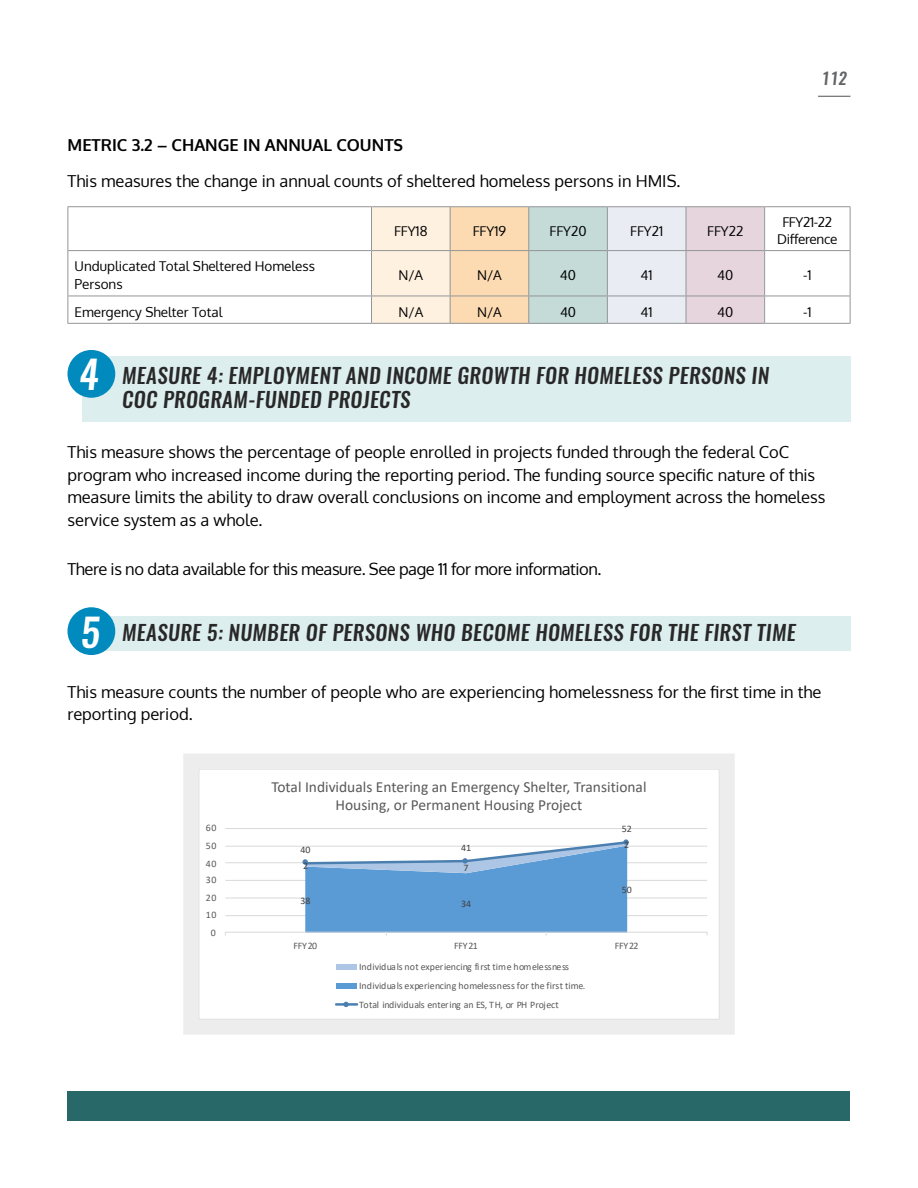
<style>
.page{position:relative;width:918px;height:1188px;background:#fff}
.page>*{position:absolute;margin:0;border:0;box-sizing:border-box;transform-origin:0 0}
.t1{font:500 38.55px "Oswald";color:#fff}
.t2{font:500 21px/24px "Oswald";letter-spacing:.02em;color:#292829}
.t3{font:16.5px/22.5px "Oxygen";color:#000}
.t4{font:16.5px "Oxygen";letter-spacing:-.025em;color:#000}
.t5{font:700 16.5px "Oxygen";color:#000}
.t6{font:500 16.5px "Oswald";color:#636466}
.t7{font:15.45px/18.8px "Calibri";color:#595959;text-align:center}
.t8{font:13.5px/18px "Oxygen";color:#000}
.t9{font:13.5px/16.5px "Oxygen";letter-spacing:-.025em;color:#000;text-align:center}
.t10{font:9.9px/18.8px "Calibri";letter-spacing:-.005em;color:#595959}
.t11{font:9.9px "Calibri";color:#404040}
.s1{font-size:38.55px;color:#fff}
</style>
<div class="page">
<hr style="left:818px;top:96px;width:33px;height:1px;background:#636466">
<div style="left:68px;top:1091px;width:782px;height:29px;background:#286868"></div>
<div style="left:372px;top:207px;width:78px;height:44px;background:#fef1e0"></div>
<div style="left:372px;top:251px;width:78px;height:45px;background:#fef1e0"></div>
<div style="left:372px;top:296px;width:78px;height:27px;background:#fef1e0"></div>
<div style="left:450px;top:207px;width:79px;height:44px;background:#fcdbb3"></div>
<div style="left:450px;top:251px;width:79px;height:45px;background:#fcdbb3"></div>
<div style="left:450px;top:296px;width:79px;height:27px;background:#fcdbb3"></div>
<div style="left:529px;top:207px;width:78px;height:44px;background:#c4dbd7"></div>
<div style="left:529px;top:251px;width:78px;height:45px;background:#c4dbd7"></div>
<div style="left:529px;top:296px;width:78px;height:27px;background:#c4dbd7"></div>
<div style="left:607px;top:207px;width:79px;height:44px;background:#eaecf3"></div>
<div style="left:607px;top:251px;width:79px;height:45px;background:#eaecf3"></div>
<div style="left:607px;top:296px;width:79px;height:27px;background:#eaecf3"></div>
<div style="left:686px;top:207px;width:79px;height:44px;background:#e7d5dd"></div>
<div style="left:686px;top:251px;width:79px;height:45px;background:#e7d5dd"></div>
<div style="left:686px;top:296px;width:79px;height:27px;background:#e7d5dd"></div>
<hr style="left:607px;top:206px;width:79px;height:1px;background:#939598">
<hr style="left:607px;top:207px;width:1px;height:43px;background:#939598">
<hr style="left:686px;top:207px;width:1px;height:43px;background:#939598">
<hr style="left:764px;top:207px;width:1px;height:43px;background:#939598">
<hr style="left:607px;top:250px;width:79px;height:1px;background:#939598">
<hr style="left:607px;top:251px;width:1px;height:45px;background:#939598">
<hr style="left:686px;top:251px;width:1px;height:45px;background:#939598">
<hr style="left:764px;top:251px;width:1px;height:45px;background:#939598">
<hr style="left:607px;top:296px;width:79px;height:1px;background:#939598">
<svg style="left:607px;top:296px;width:1px;height:27px"></svg>
<svg style="left:686px;top:297px;width:1px;height:26px"></svg>
<svg style="left:764px;top:297px;width:1px;height:26px"></svg>
<hr style="left:607px;top:323px;width:79px;height:1px;background:#939598">
<hr style="left:68px;top:206px;width:304px;height:1px;background:#939598">
<hr style="left:68px;top:207px;width:1px;height:43px;background:#939598">
<hr style="left:372px;top:206px;width:78px;height:1px;background:#939598">
<hr style="left:371px;top:207px;width:1px;height:43px;background:#939598">
<hr style="left:450px;top:206px;width:79px;height:1px;background:#939598">
<hr style="left:450px;top:207px;width:1px;height:43px;background:#939598">
<hr style="left:529px;top:206px;width:78px;height:1px;background:#939598">
<hr style="left:528px;top:207px;width:1px;height:43px;background:#939598">
<hr style="left:765px;top:206px;width:86px;height:1px;background:#939598">
<hr style="left:850px;top:207px;width:1px;height:43px;background:#939598">
<hr style="left:68px;top:250px;width:304px;height:1px;background:#939598">
<hr style="left:68px;top:251px;width:1px;height:45px;background:#939598">
<hr style="left:372px;top:250px;width:78px;height:1px;background:#939598">
<hr style="left:371px;top:251px;width:1px;height:45px;background:#939598">
<hr style="left:450px;top:250px;width:79px;height:1px;background:#939598">
<hr style="left:450px;top:251px;width:1px;height:45px;background:#939598">
<hr style="left:529px;top:250px;width:78px;height:1px;background:#939598">
<hr style="left:528px;top:251px;width:1px;height:45px;background:#939598">
<hr style="left:765px;top:250px;width:86px;height:1px;background:#939598">
<hr style="left:850px;top:251px;width:1px;height:45px;background:#939598">
<hr style="left:68px;top:296px;width:304px;height:1px;background:#939598">
<svg style="left:68px;top:296px;width:1px;height:27px"></svg>
<hr style="left:372px;top:296px;width:78px;height:1px;background:#939598">
<svg style="left:371px;top:296px;width:1px;height:27px"></svg>
<hr style="left:450px;top:296px;width:79px;height:1px;background:#939598">
<svg style="left:450px;top:296px;width:1px;height:27px"></svg>
<hr style="left:529px;top:296px;width:78px;height:1px;background:#939598">
<svg style="left:528px;top:296px;width:1px;height:27px"></svg>
<hr style="left:765px;top:296px;width:86px;height:1px;background:#939598">
<svg style="left:850px;top:296px;width:1px;height:27px"></svg>
<hr style="left:68px;top:323px;width:304px;height:1px;background:#939598">
<hr style="left:372px;top:323px;width:78px;height:1px;background:#939598">
<hr style="left:450px;top:323px;width:79px;height:1px;background:#939598">
<hr style="left:529px;top:323px;width:78px;height:1px;background:#939598">
<hr style="left:765px;top:323px;width:86px;height:1px;background:#939598">
<hr style="left:686px;top:206px;width:79px;height:1px;background:#939598">
<hr style="left:686px;top:250px;width:79px;height:1px;background:#939598">
<hr style="left:686px;top:296px;width:79px;height:1px;background:#939598">
<hr style="left:686px;top:323px;width:79px;height:1px;background:#939598">
<div style="left:82px;top:356px;width:768px;height:66px;background:#ddeeef"></div>
<div style="left:67px;top:350px;width:48px;height:48px;background:#008abd;border-radius:50%"></div>
<div style="left:82px;top:616px;width:768px;height:35px;background:#ddeeef"></div>
<div style="left:67px;top:607px;width:48px;height:48px;background:#008abd;border-radius:50%"></div>
<svg style="left:183px;top:754px;width:552px;height:281px"></svg>
<p class="t6" style="left:822px;top:67px;width:27px">112</p>
<p class="t5" style="left:68px;top:135px;width:337px">METRIC 3.2 – CHANGE IN ANNUAL COUNTS</p>
<p class="t3" style="left:68px;top:170px;width:615px">This measures the change in annual counts of sheltered homeless persons in HMIS.</p>
<p class="t8" style="left:394px;top:222px;width:35px">FFY18</p>
<p class="t8" style="left:473px;top:222px;width:35px">FFY19</p>
<p class="t8" style="left:550px;top:222px;width:39px">FFY20</p>
<p class="t8" style="left:630px;top:222px;width:35px">FFY21</p>
<p class="t8" style="left:707px;top:222px;width:38px">FFY22</p>
<p class="t9" style="left:777px;top:214px;width:62px">FFY21-22<br>Difference</p>
<p class="t8" style="left:75px;top:257px;width:242px">Unduplicated Total Sheltered Homeless<br>Persons</p>
<p class="t8" style="left:398px;top:266px;width:26px">N/A</p>
<p class="t8" style="left:477px;top:266px;width:26px">N/A</p>
<p class="t8" style="left:560px;top:266px;width:18px">40</p>
<p class="t8" style="left:641px;top:266px;width:14px">41</p>
<p class="t8" style="left:717px;top:266px;width:18px">40</p>
<p class="t8" style="left:803px;top:266px;width:10px">-1</p>
<p class="t8" style="left:75px;top:303px;width:149px">Emergency Shelter Total</p>
<p class="t8" style="left:398px;top:303px;width:26px">N/A</p>
<p class="t8" style="left:477px;top:303px;width:26px">N/A</p>
<p class="t8" style="left:560px;top:303px;width:18px">40</p>
<p class="t8" style="left:641px;top:303px;width:14px">41</p>
<p class="t8" style="left:717px;top:303px;width:18px">40</p>
<p class="t8" style="left:803px;top:303px;width:10px">-1</p>
<p class="t1" style="left:79px;top:348px;width:21px">4</p>
<p class="t2" style="left:122px;top:364px;width:649px">MEASURE 4: EMPLOYMENT AND INCOME GROWTH FOR HOMELESS PERSONS IN<br>COC PROGRAM-FUNDED PROJECTS</p>
<p class="t3" style="left:68px;top:441px;width:723px">This measure shows the percentage of people enrolled in projects funded through the federal CoC</p>
<p class="t3" style="left:68px;top:463px;width:749px">program who increased income during the reporting period. The funding source specific nature of this</p>
<p class="t3" style="left:68px;top:486px;width:759px">measure limits the ability to draw overall conclusions on income and employment across the homeless service system as a whole.</p>
<p class="t4" style="left:68px;top:558px;width:536px">There is no data available for this measure. See page 11 for more information.</p>
<p class="t2" style="left:80px;top:621px;width:717px"><span class="s1">5</span> MEASURE 5: NUMBER OF PERSONS WHO BECOME HOMELESS FOR THE FIRST TIME</p>
<p class="t3" style="left:68px;top:681px;width:756px">This measure counts the number of people who are experiencing homelessness for the first time in the</p>
<p class="t3" style="left:68px;top:703px;width:127px">reporting period.</p>
<p class="t10" style="left:206px;top:818px;width:12px">60</p>
<p class="t10" style="left:206px;top:836px;width:12px">50</p>
<p class="t10" style="left:206px;top:854px;width:12px">40</p>
<p class="t10" style="left:206px;top:870px;width:12px">30</p>
<p class="t10" style="left:206px;top:888px;width:12px">20</p>
<p class="t10" style="left:206px;top:906px;width:12px">10</p>
<p class="t10" style="left:211px;top:923px;width:7px">0</p>
<p class="t7" style="left:271px;top:777px;width:377px">Total Individuals Entering an Emergency Shelter, Transitional<br>Housing, or Permanent Housing Project</p>
<p class="t11" style="left:300px;top:843px;width:12px">40</p>
<p class="t11" style="left:461px;top:841px;width:12px">41</p>
<p class="t11" style="left:303px;top:859px;width:7px">2</p>
<p class="t11" style="left:464px;top:861px;width:7px">7</p>
<p class="t11" style="left:300px;top:894px;width:12px">38</p>
<p class="t11" style="left:461px;top:897px;width:12px">34</p>
<p class="t11" style="left:622px;top:822px;width:12px">52</p>
<p class="t11" style="left:624px;top:838px;width:7px">2</p>
<p class="t11" style="left:622px;top:883px;width:12px">50</p>
<p class="t10" style="left:293px;top:936px;width:25px">FFY20</p>
<p class="t10" style="left:454px;top:936px;width:25px">FFY21</p>
<p class="t10" style="left:615px;top:936px;width:25px">FFY22</p>
<p class="t10" style="left:359px;top:957px;width:228px">Individuals not experiencing first time homelessness<br>Individuals experiencing homelessnessfor the first time.<br>Total individuals entering an ES, TH, or PH Project</p>
</div>
